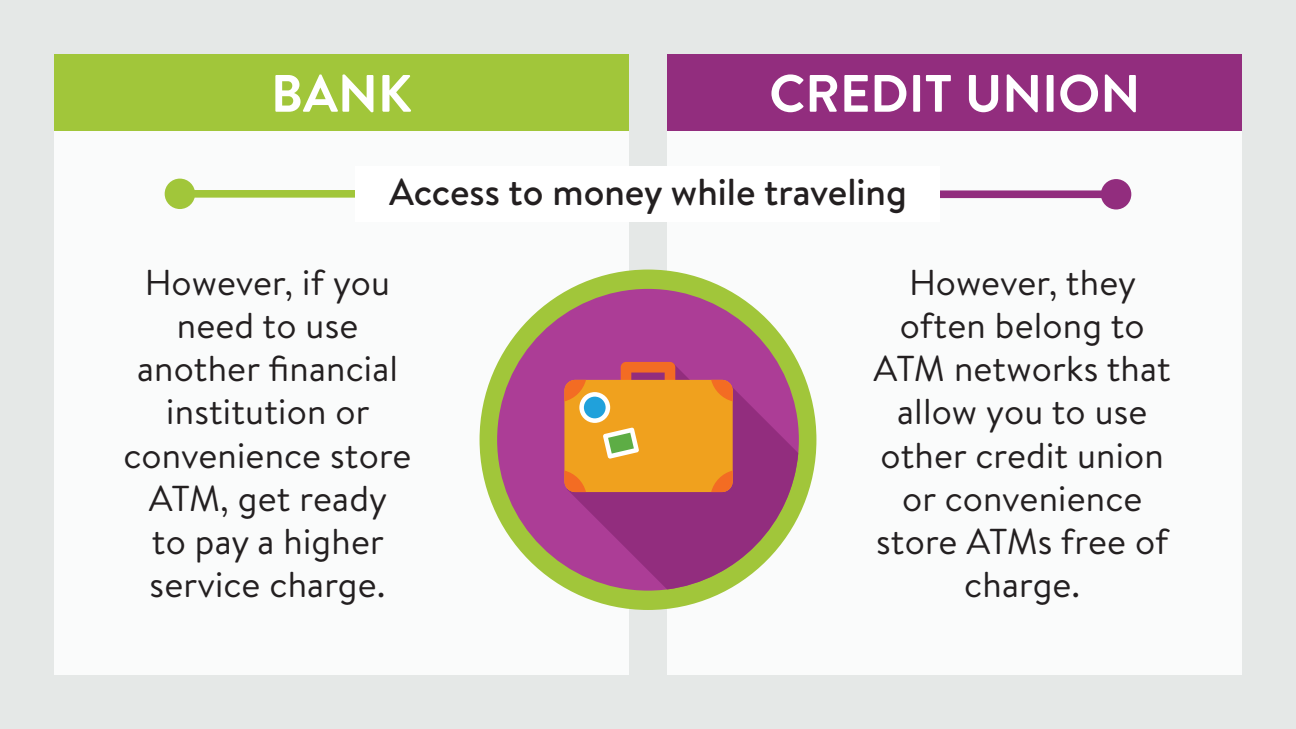
<style>
.page{position:relative;width:1296px;height:729px;background:#e5e8e7}
.page>*{position:absolute;margin:0;border:0;box-sizing:border-box;transform-origin:0 0}
.t1{font:700 52.5px "Brandon Text";color:#fff}
.t2{font:500 37.5px "Brandon Text";color:#231f20}
.t3{font:36px/43.2px "Brandon Text";letter-spacing:.005em;color:#231f20;text-align:center}
</style>
<div class="page">
<div style="left:54px;top:54px;width:575px;height:621px;background:#fafbfb"></div>
<div style="left:667px;top:54px;width:575px;height:621px;background:#fafbfb"></div>
<div style="left:54px;top:54px;width:575px;height:76px;background:#a1c63a"></div>
<div style="left:667px;top:54px;width:575px;height:76px;background:#922d7e"></div>
<div style="left:648px;top:190px;width:468px;height:8px;background:#922d7e"></div>
<div style="left:1101px;top:179px;width:30px;height:31px;background:#922d7e;border-radius:50%"></div>
<div style="left:180px;top:190px;width:468px;height:8px;background:#a1c63a"></div>
<div style="left:165px;top:179px;width:30px;height:30px;background:#a1c63a;border-radius:50%"></div>
<div style="left:356px;top:166px;width:584px;height:56px;background:#fff"></div>
<div style="left:480px;top:270px;width:336px;height:340px;background:#a1c63a;border-radius:50%"></div>
<div style="left:497px;top:289px;width:302px;height:302px;background:#ac3d96;border-radius:50%"></div>
<svg style="left:567px;top:363px;width:231px;height:226px;fill:#922d7e"></svg>
<div style="left:564px;top:380px;width:169px;height:112px;background:#f0a11e;border-radius:11px"></div>
<svg style="left:711px;top:380px;width:22px;height:21px"></svg>
<svg style="left:711px;top:471px;width:22px;height:21px"></svg>
<svg style="left:564px;top:471px;width:22px;height:21px"></svg>
<svg style="left:564px;top:362px;width:111px;height:97px"></svg>
<h1 class="t1" style="left:271px;top:57px;width:142px">BANK</h1>
<h1 class="t1" style="left:769px;top:57px;width:373px">CREDIT UNION</h1>
<p class="t2" style="left:389px;top:166px;width:519px">Access to money while traveling</p>
<p class="t3" style="left:124px;top:259px;width:289px">However, if you need to use another financial institution or convenience store<br>ATM, get ready<br>to pay a higher service charge.</p>
<p class="t3" style="left:874px;top:259px;width:299px">However, they often belong to<br>ATM networks that allow you to use other credit union or convenience store ATMs free of charge.</p>
</div>
